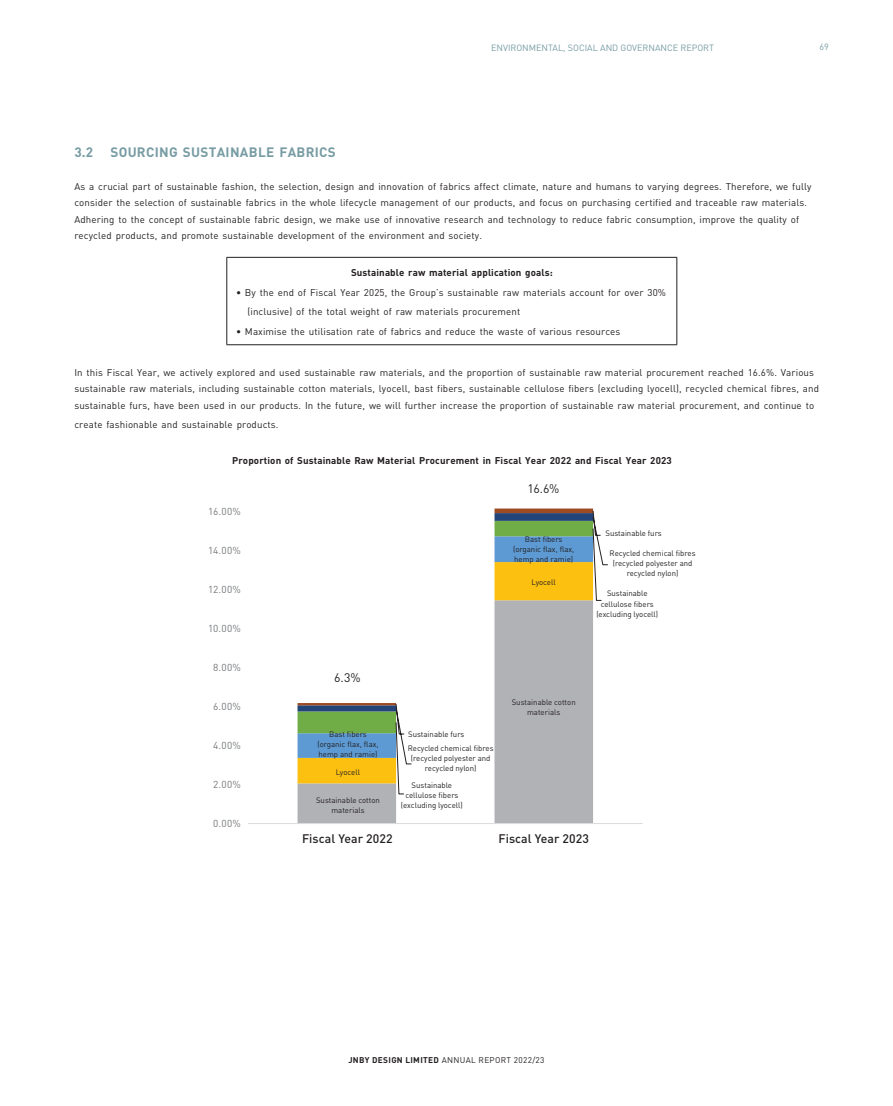
<style>
.page{position:relative;width:893px;height:1106px;background:#fff}
.page>*{position:absolute;margin:0;border:0;box-sizing:border-box;transform-origin:0 0}
._04___H2{font:700 13.5px "DIN Pro";letter-spacing:.02em;color:#779ca3}
.t1{font:500 12.3px "DIN Pro";letter-spacing:.005em;color:#231f20}
.t2{font:12.3px "DIN Pro";color:#231f20}
.t3{font:10.05px "DIN Pro";letter-spacing:.035em;color:#76787b}
._01_Body_Text{font:9.75px/16.5px "DIN Pro";letter-spacing:.01em;color:#231f20}
._01_Body_Text-2{font:700 9.75px "DIN Pro";letter-spacing:.01em;color:#231f20}
.t4{font:9px "DIN Pro";color:#779ca3}
.t5{font:8.25px "DIN Pro";letter-spacing:.04em;color:#231f20}
.t6{font:7.8px/10.1px "DIN Pro";color:#231f20;text-align:center}
.s1{font-weight:700}
</style>
<div class="page">
<hr style="left:226px;top:257px;width:451px;height:1px;background:#231f20">
<hr style="left:226px;top:258px;width:1px;height:86px;background:#231f20">
<hr style="left:676px;top:258px;width:1px;height:86px;background:#231f20">
<hr style="left:226px;top:344px;width:451px;height:1px;background:#231f20">
<svg style="left:298px;top:783px;width:295px;height:40px;fill:#b1b2b6"></svg>
<div style="left:298px;top:758px;width:97px;height:25px;background:#fcc011"></div>
<svg style="left:298px;top:733px;width:97px;height:25px;background:#5e9bd2"></svg>
<div style="left:298px;top:711px;width:97px;height:22px;background:#71ad46"></div>
<svg style="left:298px;top:508px;width:295px;height:197px"></svg>
<svg style="left:395px;top:510px;width:213px;height:284px"></svg>
<hr style="left:249px;top:823px;width:393px;height:1px;background:#dcdddf">
<p class="t4" style="left:491px;top:41px;width:225px">ENVIRONMENTAL, SOCIAL AND GOVERNANCE REPORT</p>
<p class="t4" style="left:819px;top:41px;width:11px">69</p>
<p class="_04___H2" style="left:74px;top:143px;width:20px">3.2</p>
<p class="_04___H2" style="left:110px;top:143px;width:227px">SOURCING SUSTAINABLE FABRICS</p>
<p class="_01_Body_Text" style="left:74px;top:177px;width:738px">As a crucial part of sustainable fashion, the selection, design and innovation of fabrics affect climate, nature and humans to varying degrees. Therefore, we fully consider the selection of sustainable fabrics in the whole lifecycle management of our products, and focus on purchasing certified and traceable raw materials.<br>Adhering to the concept of sustainable fabric design, we make use of innovative research and technology to reduce fabric consumption, improve the quality of recycled products, and promote sustainable development of the environment and society.</p>
<p class="_01_Body_Text-2" style="left:351px;top:266px;width:203px">Sustainable raw material application goals:</p>
<p class="_01_Body_Text" style="left:247px;top:282px;width:420px;line-height:19.5px;text-indent:-11px">• By the end of Fiscal Year 2025, the Group’s sustainable raw materials account for over 30% (inclusive) of the total weight of raw materials procurement</p>
<p class="_01_Body_Text" style="left:236px;top:322px;width:386px">• Maximise the utilisation rate of fabrics and reduce the waste of various resources</p>
<p class="_01_Body_Text" style="left:74px;top:363px;width:746px">In this Fiscal Year, we actively explored and used sustainable raw materials, and the proportion of sustainable raw material procurement reached 16.6%. Various sustainable raw materials, including sustainable cotton materials, lyocell, bast fibers, sustainable cellulose fibers (excluding lyocell), recycled chemical fibres, and sustainable furs, have been used in our products. In the future, we will further increase the proportion of sustainable raw material procurement, and continue to</p>
<p class="_01_Body_Text" style="left:74px;top:416px;width:206px">create fashionable and sustainable products.</p>
<p class="_01_Body_Text-2" style="left:232px;top:454px;width:441px">Proportion of Sustainable Raw Material Procurement in Fiscal Year 2022 and Fiscal Year 2023</p>
<p class="t3" style="left:208px;top:505px;width:34px">16.00%</p>
<p class="t3" style="left:208px;top:544px;width:34px">14.00%</p>
<p class="t3" style="left:208px;top:583px;width:34px">12.00%</p>
<p class="t3" style="left:208px;top:622px;width:34px">10.00%</p>
<p class="t3" style="left:213px;top:660px;width:29px">8.00%</p>
<p class="t3" style="left:213px;top:699px;width:29px">6.00%</p>
<p class="t3" style="left:213px;top:738px;width:29px">4.00%</p>
<p class="t3" style="left:213px;top:777px;width:29px">2.00%</p>
<p class="t3" style="left:213px;top:816px;width:29px">0.00%</p>
<p class="t2" style="left:528px;top:480px;width:33px">16.6%</p>
<p class="t6" style="left:513px;top:534px;width:63px">Bast fibers (organic flax, flax, hemp and ramie)</p>
<p class="t6" style="left:532px;top:577px;width:26px">Lyocell</p>
<p class="t6" style="left:605px;top:528px;width:58px">Sustainable furs</p>
<p class="t6" style="left:610px;top:548px;width:87px">Recycled chemical fibres (recycled polyester and recycled nylon)</p>
<p class="t6" style="left:596px;top:588px;width:63px">Sustainable cellulose fibers (excluding lyocell)</p>
<p class="t2" style="left:334px;top:669px;width:28px">6.3%</p>
<p class="t6" style="left:317px;top:729px;width:63px">Bast fibers (organic flax, flax, hemp and ramie)</p>
<p class="t6" style="left:336px;top:766px;width:26px">Lyocell</p>
<p class="t6" style="left:316px;top:794px;width:66px">Sustainable cotton materials</p>
<p class="t6" style="left:408px;top:729px;width:58px">Sustainable furs</p>
<p class="t6" style="left:408px;top:743px;width:87px">Recycled chemical fibres (recycled polyester and recycled nylon)</p>
<p class="t6" style="left:401px;top:780px;width:63px">Sustainable cellulose fibers (excluding lyocell)</p>
<p class="t6" style="left:512px;top:696px;width:66px">Sustainable cotton materials</p>
<p class="t1" style="left:302px;top:830px;width:92px">Fiscal Year 2022</p>
<p class="t1" style="left:498px;top:830px;width:92px">Fiscal Year 2023</p>
<p class="t5" style="left:348px;top:1054px;width:198px"><span class="s1">JNBY DESIGN LIMITED</span> ANNUAL REPORT 2022/23</p>
</div>
